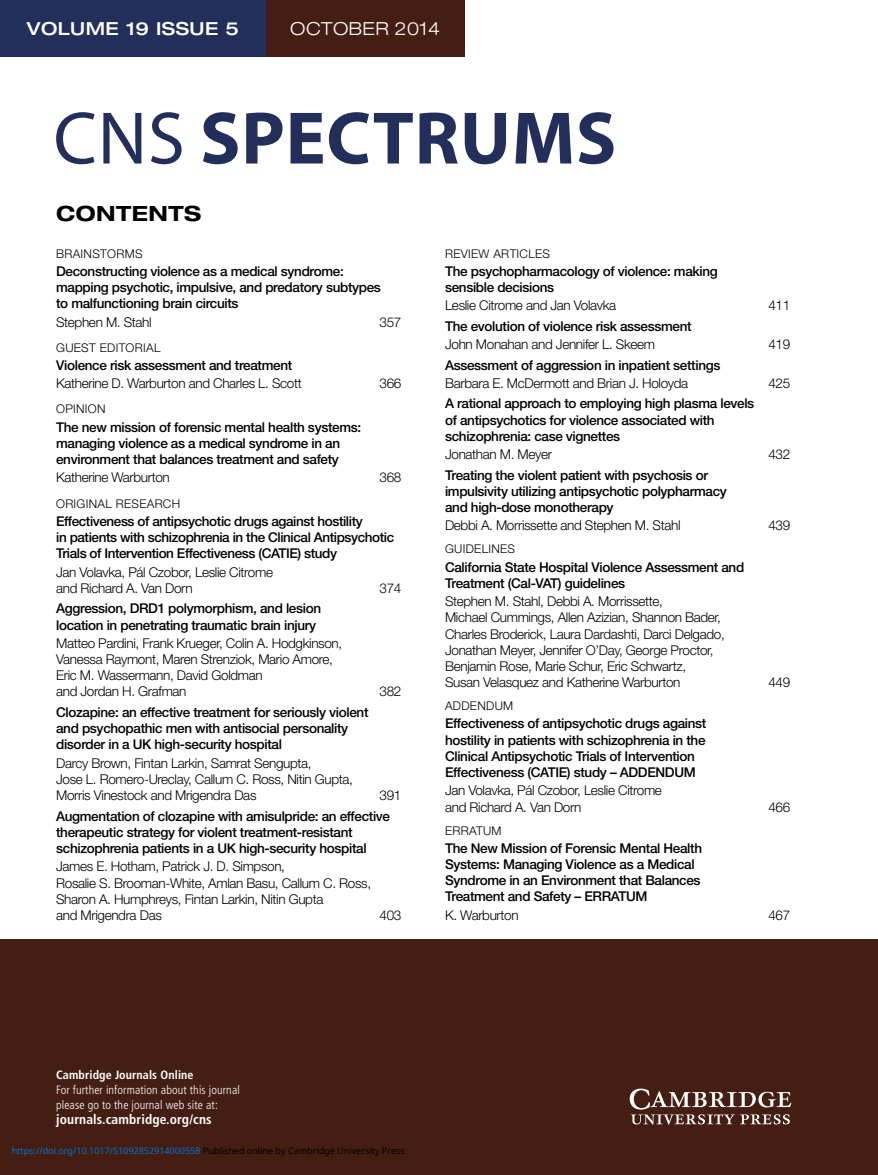
<style>
.page{position:relative;width:878px;height:1175px;background:#fff}
.page>*{position:absolute;margin:0;border:0;box-sizing:border-box;transform-origin:0 0}
.t1{font:700 75px "Myriad Pro";letter-spacing:.01em;color:#222f5a}
.t2{font:700 expanded 21px "Helvetica Neue";letter-spacing:.025em;color:#000}
.t3{font:500 expanded 18px "Helvetica Neue";letter-spacing:.025em;color:#fff}
.t4{font:300 expanded 18px "Helvetica Neue";letter-spacing:.025em;color:#fff}
.t5{font:500 13.5px/16.2px "Helvetica Neue";letter-spacing:-.025em;color:#000}
.t6{font:300 13.5px/16.2px "Helvetica Neue";letter-spacing:-.025em;color:#000}
.t7{font:700 condensed 13.5px "Frutiger LT Std";letter-spacing:.01em;color:#fff}
.t8{font:300 12px "Helvetica Neue";letter-spacing:.025em;color:#000}
.t9{font:300 condensed 12px/15px "Frutiger LT Std";letter-spacing:.01em;color:#fff}
.t10{font:700 condensed 12px "Frutiger LT Std";letter-spacing:.01em;color:#fff}
.t11{font:9px "Noto Sans";color:#0172cf}
.s1{font-weight:400}
.s2{color:#000}
</style>
<div class="page">
<div style="left:0;top:940px;width:878px;height:234px;background:#441e12"></div>
<svg style="left:629px;top:1088px;width:162px;height:36px"></svg>
<div style="left:266px;top:0;width:198px;height:56px;background:#441e12"></div>
<div style="left:0;top:0;width:266px;height:56px;background:#222f5a"></div>
<h3 class="t3" style="left:27px;top:21px;width:213px">VOLUME 19 ISSUE 5</h3>
<h3 class="t4" style="left:290px;top:22px;width:151px">OCTOBER 2014</h3>
<h1 class="t1" style="left:53px;top:110px;width:564px"><span class="s1">CNS</span> SPECTRUMS</h1>
<h2 class="t2" style="left:56px;top:206px;width:147px">CONTENTS</h2>
<p class="t8" style="left:56px;top:249px;width:88px">BRAINSTORMS</p>
<p class="t5" style="left:56px;top:264px;width:326px">Deconstructing violence as a medical syndrome: mapping psychotic, impulsive, and predatory subtypes to malfunctioning brain circuits</p>
<p class="t6" style="left:56px;top:315px;width:97px">Stephen M. Stahl</p>
<p class="t6" style="left:379px;top:315px;width:23px">357</p>
<p class="t8" style="left:56px;top:343px;width:106px">GUEST EDITORIAL</p>
<p class="t5" style="left:56px;top:358px;width:237px">Violence risk assessment and treatment</p>
<p class="t6" style="left:56px;top:377px;width:247px">Katherine D. Warburton and Charles L. Scott</p>
<p class="t6" style="left:379px;top:377px;width:23px">366</p>
<p class="t8" style="left:56px;top:405px;width:51px">OPINION</p>
<p class="t5" style="left:56px;top:420px;width:306px">The new mission of forensic mental health systems: managing violence as a medical syndrome in an environment that balances treatment and safety</p>
<p class="t6" style="left:56px;top:471px;width:115px">Katherine Warburton</p>
<p class="t6" style="left:379px;top:471px;width:23px">368</p>
<p class="t8" style="left:56px;top:499px;width:125px">ORIGINAL RESEARCH</p>
<p class="t5" style="left:56px;top:514px;width:339px">Effectiveness of antipsychotic drugs against hostility<br>in patients with schizophrenia in the Clinical Antipsychotic<br>Trials of Intervention Effectiveness (CATIE) study</p>
<p class="t6" style="left:56px;top:565px;width:218px">Jan Volavka, Pál Czobor, Leslie Citrome and Richard A. Van Dorn</p>
<p class="t6" style="left:379px;top:581px;width:23px">374</p>
<p class="t5" style="left:56px;top:601px;width:266px">Aggression, DRD1 polymorphism, and lesion location in penetrating traumatic brain injury</p>
<p class="t6" style="left:56px;top:636px;width:287px">Matteo Pardini, Frank Krueger, Colin A. Hodgkinson, Vanessa Raymont, Maren Strenziok, Mario Amore, Eric M. Wassermann, David Goldman<br>and Jordan H. Grafman</p>
<p class="t6" style="left:379px;top:685px;width:23px">382</p>
<p class="t5" style="left:56px;top:705px;width:314px">Clozapine: an effective treatment for seriously violent and psychopathic men with antisocial personality disorder in a UK high-security hospital</p>
<p class="t6" style="left:56px;top:756px;width:298px">Darcy Brown, Fintan Larkin, Samrat Sengupta,<br>Jose L. Romero-Ureclay, Callum C. Ross, Nitin Gupta,<br>Morris Vinestock and Mrigendra Das</p>
<p class="t6" style="left:379px;top:788px;width:23px">391</p>
<p class="t5" style="left:56px;top:809px;width:335px">Augmentation of clozapine with amisulpride: an effective therapeutic strategy for violent treatment-resistant schizophrenia patients in a UK high-security hospital</p>
<p class="t6" style="left:56px;top:859px;width:316px">James E. Hotham, Patrick J. D. Simpson,<br>Rosalie S. Brooman-White, Amlan Basu, Callum C. Ross, Sharon A. Humphreys, Fintan Larkin, Nitin Gupta<br>and Mrigendra Das</p>
<p class="t6" style="left:379px;top:908px;width:23px">403</p>
<p class="t8" style="left:445px;top:249px;width:106px">REVIEW ARTICLES</p>
<p class="t5" style="left:445px;top:264px;width:274px">The psychopharmacology of violence: making sensible decisions</p>
<p class="t6" style="left:445px;top:299px;width:173px">Leslie Citrome and Jan Volavka</p>
<p class="t6" style="left:768px;top:299px;width:23px">411</p>
<p class="t5" style="left:445px;top:319px;width:248px">The evolution of violence risk assessment</p>
<p class="t6" style="left:445px;top:337px;width:211px">John Monahan and Jennifer L. Skeem</p>
<p class="t6" style="left:768px;top:337px;width:23px">419</p>
<p class="t5" style="left:445px;top:358px;width:277px">Assessment of aggression in inpatient settings</p>
<p class="t6" style="left:445px;top:376px;width:245px">Barbara E. McDermott and Brian J. Holoyda</p>
<p class="t6" style="left:768px;top:376px;width:23px">425</p>
<p class="t5" style="left:445px;top:397px;width:311px">A rational approach to employing high plasma levels of antipsychotics for violence associated with schizophrenia: case vignettes</p>
<p class="t6" style="left:445px;top:447px;width:108px">Jonathan M. Meyer</p>
<p class="t6" style="left:768px;top:447px;width:23px">432</p>
<p class="t5" style="left:445px;top:468px;width:283px">Treating the violent patient with psychosis or impulsivity utilizing antipsychotic polypharmacy and high-dose monotherapy</p>
<p class="t6" style="left:445px;top:519px;width:237px">Debbi A. Morrissette and Stephen M. Stahl</p>
<p class="t6" style="left:768px;top:519px;width:23px">439</p>
<p class="t8" style="left:445px;top:545px;width:72px">GUIDELINES</p>
<p class="t5" style="left:445px;top:560px;width:301px">California State Hospital Violence Assessment and<br>Treatment (Cal-VAT) guidelines</p>
<p class="t6" style="left:445px;top:594px;width:281px">Stephen M. Stahl, Debbi A. Morrissette,<br>Michael Cummings, Allen Azizian, Shannon Bader, Charles Broderick, Laura Dardashti, Darci Delgado, Jonathan Meyer, Jennifer O’Day, George Proctor, Benjamin Rose, Marie Schur, Eric Schwartz,<br>Susan Velasquez and Katherine Warburton</p>
<p class="t6" style="left:768px;top:675px;width:23px">449</p>
<p class="t8" style="left:445px;top:701px;width:70px">ADDENDUM</p>
<p class="t5" style="left:445px;top:717px;width:263px">Effectiveness of antipsychotic drugs against hostility in patients with schizophrenia in the Clinical Antipsychotic Trials of Intervention Effectiveness (CATIE) study – ADDENDUM</p>
<p class="t6" style="left:445px;top:783px;width:218px">Jan Volavka, Pál Czobor, Leslie Citrome and Richard A. Van Dorn</p>
<p class="t6" style="left:768px;top:800px;width:23px">466</p>
<p class="t8" style="left:445px;top:826px;width:58px">ERRATUM</p>
<p class="t5" style="left:445px;top:841px;width:258px">The New Mission of Forensic Mental Health Systems: Managing Violence as a Medical Syndrome in an Environment that Balances Treatment and Safety – ERRATUM</p>
<p class="t6" style="left:445px;top:908px;width:75px">K. Warburton</p>
<p class="t6" style="left:768px;top:908px;width:23px">467</p>
<p class="t10" style="left:56px;top:1069px;width:139px">Cambridge Journals Online</p>
<p class="t9" style="left:56px;top:1083px;width:185px">For further information about this journal please go to the journal web site at:</p>
<p class="t7" style="left:56px;top:1113px;width:157px">journals.cambridge.org/cns</p>
<p class="t11" style="left:12px;top:1143px;width:394px">https://doi.org/10.1017/S1092852914000558 <span class="s2">Published online by Cambridge University Press</span></p>
</div>
